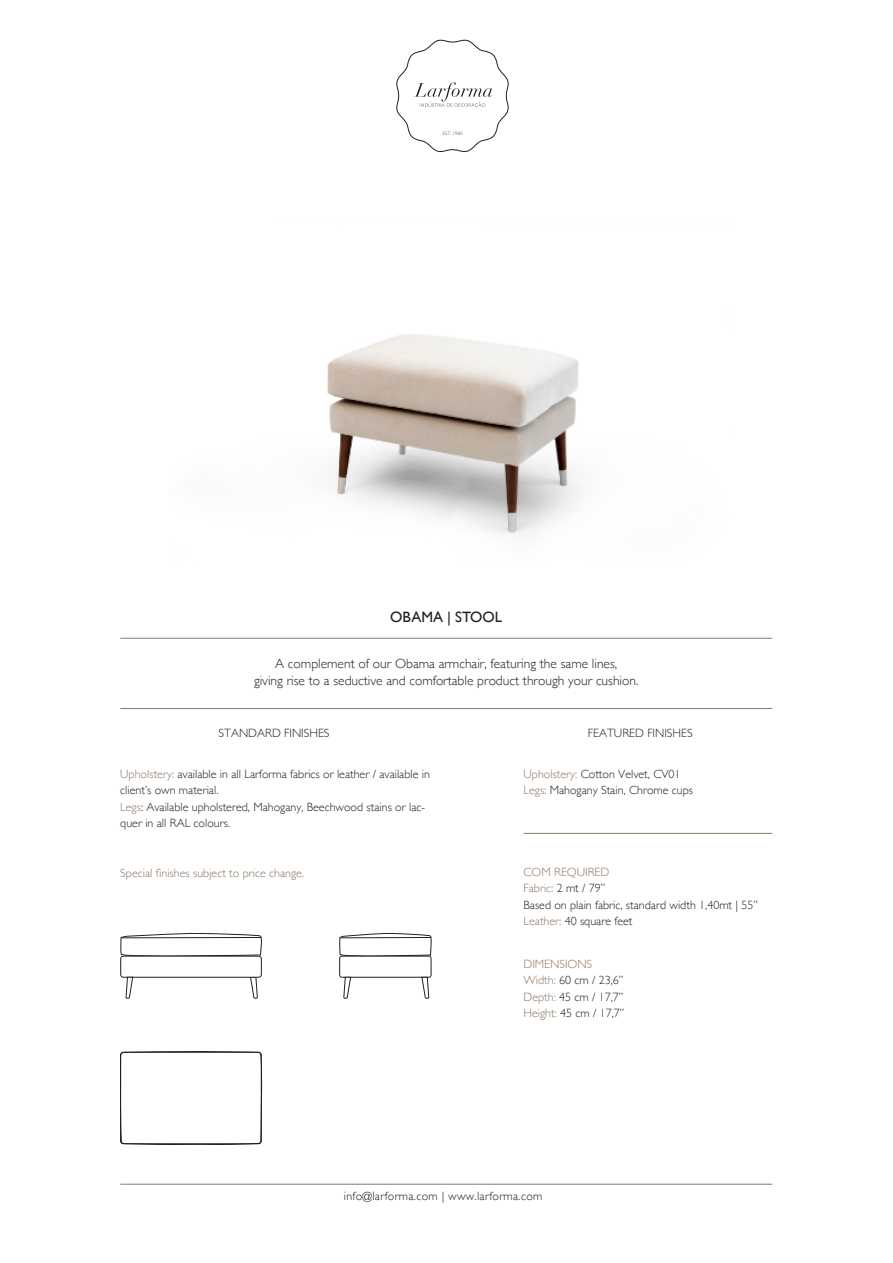
<style>
.page{position:relative;width:893px;height:1263px;background:#fff}
.page>*{position:absolute;margin:0;border:0;box-sizing:border-box;transform-origin:0 0}
.t1{font:15px "Gill Sans";color:#231f20}
.t2{font:300 13.5px/16.5px "Gill Sans";color:#231f20;text-align:center}
.t3{font:300 12px/16.5px "Gill Sans";color:#231f20}
.t4{font:300 12px "Gill Sans";color:#8c7866}
.t5{font:300 12px "Gill Sans";letter-spacing:.025em;color:#231f20}
.s1{color:#8c7866}
</style>
<div class="page">
<img style="left:327px;top:334px;width:254px;height:200px">
<hr style="left:120px;top:1184px;width:652px;height:1px;background:#8c7866">
<hr style="left:120px;top:708px;width:652px;height:1px;background:#8c7866">
<svg style="left:396px;top:39px;width:113px;height:113px"></svg>
<hr style="left:524px;top:833px;width:248px;height:1px;background:#8c7866">
<hr style="left:120px;top:638px;width:652px;height:1px;background:#8c7866">
<svg style="left:122px;top:1051px;width:141px;height:94px"></svg>
<svg style="left:250px;top:977px;width:8px;height:22px"></svg>
<svg style="left:120px;top:933px;width:142px;height:25px"></svg>
<hr style="left:122px;top:937px;width:139px;height:1px;background:#231f20">
<div style="left:121px;top:956px;width:141px;height:21px;border:1px solid #231f20;border-radius:3px"></div>
<svg style="left:126px;top:977px;width:7px;height:22px"></svg>
<svg style="left:339px;top:933px;width:92px;height:66px"></svg>
<div style="left:120px;top:1052px;width:141px;height:92px;border:1px solid #231f20;border-radius:3px"></div>
<p class="t1" style="left:390px;top:611px;width:114px">OBAMA | STOOL</p>
<p class="t2" style="left:254px;top:657px;width:386px">A complement of our Obama armchair, featuring the same lines,<br>giving rise to a seductive and comfortable product through your cushion.</p>
<p class="t3" style="left:219px;top:726px;width:113px">STANDARD FINISHES</p>
<p class="t3" style="left:120px;top:767px;width:311px"><span class="s1">Upholstery:</span> available in all Larforma fabrics or leather / available in client’s own material.<br><span class="s1">Legs</span>: Available upholstered, Mahogany, Beechwood stains or lac&shy;quer in all RAL colours.</p>
<p class="t4" style="left:120px;top:868px;width:185px">Special finishes subject to price change.</p>
<p class="t3" style="left:588px;top:726px;width:106px">FEATURED FINISHES</p>
<p class="t3" style="left:524px;top:767px;width:171px"><span class="s1">Upholstery:</span> Cotton Velvet, CV01<br><span class="s1">Legs:</span> Mahogany Stain, Chrome cups</p>
<p class="t3" style="left:524px;top:865px;width:236px"><span class="s1">COM REQUIRED<br>Fabric:</span> 2 mt / 79’’<br>Based on plain fabric, standard width 1,40mt | 55’’<br><span class="s1">Leather:</span> 40 square feet</p>
<p class="t3" style="left:524px;top:957px;width:102px"><span class="s1">DIMENSIONS<br>Width:</span> 60 cm / 23,6’’<br><span class="s1">Depth:</span> 45 cm / 17,7’’<br><span class="s1">Height:</span> 45 cm / 17,7’’</p>
<p class="t5" style="left:344px;top:1192px;width:200px">info@larforma.com | www.larforma.com</p>
</div>
